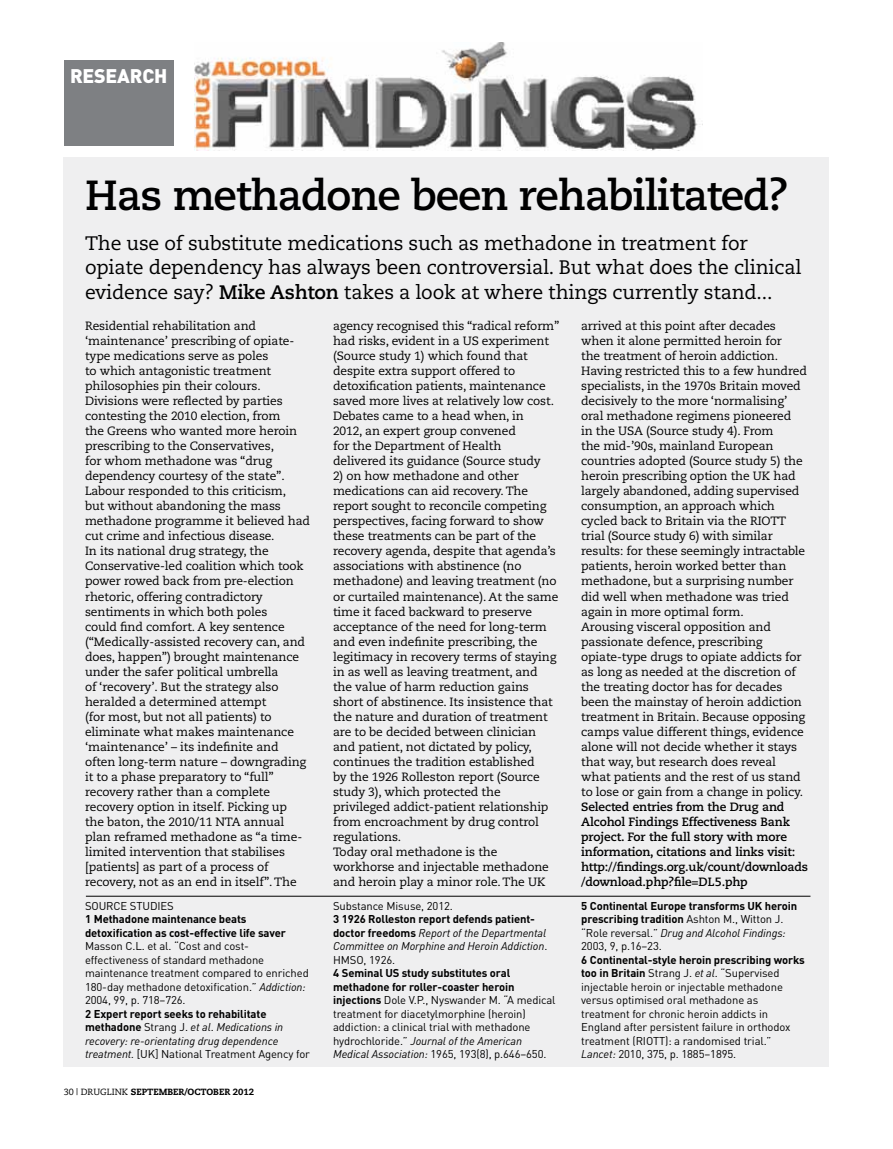
<style>
.page{position:relative;width:893px;height:1149px;background:#fff}
.page>*{position:absolute;margin:0;border:0;box-sizing:border-box;transform-origin:0 0}
.t1{font:700 42px "Caecilia";letter-spacing:-.025em;color:#000}
.t2{font:19.5px/24px "Caecilia";letter-spacing:-.01em;color:#000}
.t3{font:900 19.5px "DIN";color:#fff}
.t4{font:12px/15px "Caecilia";letter-spacing:-.01em;color:#000}
.t5{font:700 12px/15px "Caecilia";letter-spacing:-.01em;color:#000}
.t6{font:11.25px/13.5px "DIN";letter-spacing:-.01em;color:#000}
.t7{font:italic 11.25px/13.5px "DIN";letter-spacing:-.01em;color:#000}
.t8{font:700 11.25px/13.5px "DIN";letter-spacing:-.01em;color:#000}
.t9{font:800 9px "Caecilia";color:#000}
.s1{font-weight:700}
.s2{font-style:italic}
.s3{font-weight:700;font-style:normal}
.s4{font-style:normal}
.s5{font-weight:400}
.s6{font-weight:400;font-style:italic}
</style>
<div class="page">
<div style="left:64px;top:157px;width:765px;height:909px;background:#efeff0"></div>
<img style="left:195px;top:43px;width:508px;height:107px">
<div style="left:64px;top:60px;width:110px;height:85px;background:#7e8083"></div>
<hr style="left:86px;top:895px;width:724px;height:1px;background:#000">
<h2 class="t3" style="left:70px;top:62px;width:99px">RESEARCH</h2>
<h1 class="t1" style="left:85px;top:171px;width:705px">Has methadone been rehabilitated?</h1>
<h2 class="t2" style="left:85px;top:232px;width:718px">The use of substitute medications such as methadone in treatment for opiate dependency has always been controversial. But what does the clinical evidence say? <span class="s1">Mike Ashton</span> takes a look at where things currently stand...</h2>
<p class="t4" style="left:85px;top:319px;width:227px">Residential rehabilitation and ‘maintenance’ prescribing of opiate&shy;type medications serve as poles<br>to which antagonistic treatment philosophies pin their colours.<br>Divisions were reflected by parties contesting the 2010 election, from<br>the Greens who wanted more heroin prescribing to the Conservatives,<br>for whom methadone was “drug dependency courtesy of the state”.<br>Labour responded to this criticism,<br>but without abandoning the mass methadone programme it believed had cut crime and infectious disease.<br>In its national drug strategy, the Conservative-led coalition which took power rowed back from pre-election rhetoric, offering contradictory sentiments in which both poles<br>could find comfort. A key sentence (“Medically-assisted recovery can, and does, happen”) brought maintenance under the safer political umbrella<br>of ‘recovery’. But the strategy also heralded a determined attempt<br>(for most, but not all patients) to eliminate what makes maintenance ‘maintenance’ – its indefinite and often long-term nature – downgrading it to a phase preparatory to “full” recovery rather than a complete recovery option in itself. Picking up<br>the baton, the 2010/11 NTA</p>
<p class="t4" style="left:85px;top:814px;width:219px;text-indent:159px">annual plan reframed methadone as “a time&shy;limited intervention that stabilises [patients] as part of a process of recovery, not as an end in itself”. The</p>
<p class="t6" style="left:85px;top:898px;width:90px">Source studi es</p>
<p class="t8" style="left:85px;top:911px;width:202px">1 Methadone maintenance beats detoxification as cost-effective life saver</p>
<p class="t6" style="left:85px;top:938px;width:225px">Masson C.L. et al. “Cost and cost&shy;effectiveness of standard methadone maintenance treatment compared to enriched 180-day methadone detoxification.” <span class="s2">Addiction:<br></span>2004, 99, p. 718–726.</p>
<p class="t7" style="left:85px;top:1006px;width:226px"><span class="s3">2 Expert report seeks to rehabilitate methadone</span> <span class="s4">Strang J.</span> et al<span class="s4">.</span> Medications in recovery: re-orientating drug dependence treatment. <span class="s4">[UK] National Treatment Agency for</span></p>
<p class="t9" style="left:64px;top:1085px;width:192px"><span class="s5">30 | Druglink</span> SEPTEMBER/OCTOBER 2012</p>
<p class="t4" style="left:333px;top:319px;width:228px">agency recognised this “radical reform” had risks, evident in a US experiment (Source study 1) which found that despite extra support offered to detoxification patients, maintenance saved more lives at relatively low cost.<br>Debates came to a head when, in<br>2012, an expert group convened<br>for the Department of Health<br>delivered its guidance (Source study</p>
<p class="t4" style="left:333px;top:469px;width:227px">2) on how methadone and other medications can aid recovery. The report sought to reconcile competing perspectives, facing forward to show these treatments can be part of the recovery agenda, despite that agenda’s associations with abstinence (no methadone) and leaving treatment (no or curtailed maintenance). At the same time it faced backward to preserve acceptance of the need for long-term and even indefinite prescribing, the legitimacy in recovery terms of staying in as well as leaving treatment, and the value of harm reduction gains short of abstinence. Its insistence that the nature and duration of treatment are to be decided between clinician and patient, not dictated by policy, continues the tradition established<br>by the 1926 Rolleston report (Source study 3), which protected the privileged addict-patient relationship from encroachment by drug control regulations.<br>Today oral methadone is the workhorse and injectable methadone and heroin play a minor role. The UK</p>
<p class="t6" style="left:333px;top:898px;width:121px">Substance Misuse, 2012.</p>
<p class="t7" style="left:333px;top:911px;width:216px"><span class="s3">3 1926 Rolleston report defends patient&shy;doctor freedoms</span> Report of the Departmental Committee on Morphine and Heroin Addiction<span class="s4">.<br>HMSO, 1926.</span></p>
<p class="t6" style="left:333px;top:965px;width:224px"><span class="s1">4 Seminal US study substitutes oral methadone for roller-coaster heroin injections</span> Dole V.P., Nyswander M. “A medical treatment for diacetylmorphine (heroin) addiction: a clinical trial with methadone hydrochloride.” <span class="s2">Journal of the American Medical Association:</span> 1965, 193(8), p.646–650.</p>
<p class="t4" style="left:581px;top:319px;width:227px">arrived at this point after decades when it alone permitted heroin for<br>the treatment of heroin addiction.<br>Having restricted this to a few hundred specialists, in the 1970s Britain moved decisively to the more ‘normalising’ oral methadone regimens pioneered<br>in the USA</p>
<p class="t4" style="left:581px;top:424px;width:226px;text-indent:65px">(Source study 4). From<br>the mid-’90s, mainland European countries adopted (Source study 5) the heroin prescribing option the UK had largely abandoned, adding supervised consumption, an approach which cycled back to Britain via the RIOTT<br>trial (Source study 6) with similar results: for these seemingly intractable patients, heroin worked better than methadone, but a surprising number did well when methadone was tried again in more optimal form.<br>Arousing visceral opposition and passionate defence, prescribing opiate-type drugs to opiate addicts for as long as needed at the discretion of the treating doctor has for decades been the mainstay of heroin addiction treatment in Britain. Because opposing camps value different things, evidence alone will not decide whether it stays that way, but research does reveal what patients and the rest of us stand to lose or gain from a change in policy.</p>
<p class="t5" style="left:581px;top:799px;width:228px">Selected entries from the Drug and Alcohol Findings Effectiveness Bank project. For the full story with more information, citations and links visit: http://findings.org.uk/count/downloads /download.php?file=DL5.php</p>
<p class="t8" style="left:581px;top:898px;width:218px">5 Continental Europe transforms UK heroin prescribing tradition <span class="s5">Ashton M., Witton J. “Role reversal.”</span> <span class="s6">Drug and Alcohol Findings:<br></span><span class="s5">2003, 9, p.16–23.</span></p>
<p class="t6" style="left:581px;top:952px;width:225px"><span class="s1">6 Continental-style heroin prescribing works too in Britain</span> Strang J. <span class="s2">et al</span>. “Supervised injectable heroin or injectable methadone versus optimised oral methadone as treatment for chronic heroin addicts in England after persistent failure in orthodox treatment (RIOTT): a randomised trial.” <span class="s2">Lancet:</span> 2010, 375, p. 1885–1895.</p>
</div>
